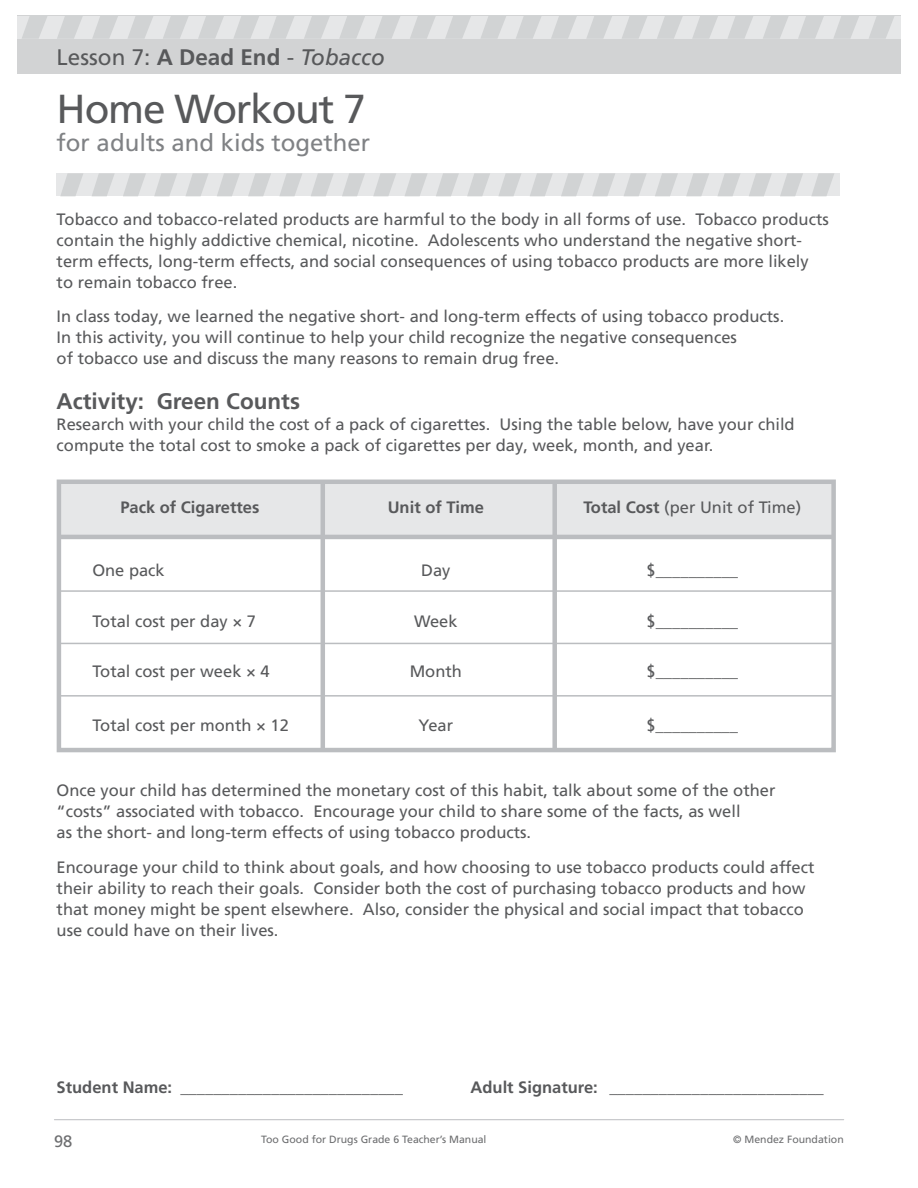
<style>
.page{position:relative;width:918px;height:1188px;background:#fff}
.page>*{position:absolute;margin:0;border:0;box-sizing:border-box;transform-origin:0 0}
.t1{font:40.5px "Frutiger LT Com";letter-spacing:-.03em;color:#58595b}
.t2{font:24px "Frutiger LT Com";color:#808285}
.t3{font:22.5px "Frutiger LT Com";color:#58595b}
.t4{font:700 22.5px "Frutiger LT Com";color:#58595b}
.t5{font:16.5px/21px "Frutiger LT Com";color:#58595b}
.t6{font:700 16.5px "Frutiger LT Com";color:#58595b}
.t7{font:16.5px "Frutiger LT Com";color:#6d6e70}
.t8{font:10.5px "Frutiger LT Com";color:#6d6e70}
.s1{font-weight:700}
.s2{font-style:italic}
</style>
<div class="page">
<hr style="left:54px;top:1119px;width:790px;height:1px;background:#bbbdc0">
<div style="left:17px;top:16px;width:884px;height:58px;background:#d2d3d4"></div>
<div style="left:17px;top:16px;width:884px;height:23px;background:#e6e7e8"></div>
<svg style="left:22px;top:16px;width:25px;height:23px"></svg>
<svg style="left:57px;top:16px;width:26px;height:23px"></svg>
<svg style="left:92px;top:16px;width:26px;height:23px"></svg>
<svg style="left:128px;top:16px;width:25px;height:23px"></svg>
<svg style="left:163px;top:16px;width:26px;height:23px"></svg>
<svg style="left:198px;top:16px;width:26px;height:23px"></svg>
<svg style="left:234px;top:16px;width:25px;height:23px"></svg>
<svg style="left:269px;top:16px;width:25px;height:23px"></svg>
<svg style="left:304px;top:16px;width:26px;height:23px"></svg>
<svg style="left:339px;top:16px;width:26px;height:23px"></svg>
<svg style="left:375px;top:16px;width:25px;height:23px"></svg>
<svg style="left:410px;top:16px;width:26px;height:23px"></svg>
<svg style="left:445px;top:16px;width:26px;height:23px"></svg>
<svg style="left:481px;top:16px;width:25px;height:23px"></svg>
<svg style="left:516px;top:16px;width:25px;height:23px"></svg>
<svg style="left:551px;top:16px;width:26px;height:23px"></svg>
<svg style="left:587px;top:16px;width:25px;height:23px"></svg>
<svg style="left:622px;top:16px;width:25px;height:23px"></svg>
<svg style="left:657px;top:16px;width:26px;height:23px"></svg>
<svg style="left:692px;top:16px;width:26px;height:23px"></svg>
<svg style="left:728px;top:16px;width:25px;height:23px"></svg>
<svg style="left:763px;top:16px;width:26px;height:23px"></svg>
<svg style="left:798px;top:16px;width:26px;height:23px"></svg>
<svg style="left:834px;top:16px;width:25px;height:23px"></svg>
<svg style="left:869px;top:16px;width:25px;height:23px"></svg>
<div style="left:59px;top:482px;width:775px;height:57px;background:#e6e7e8"></div>
<div style="left:57px;top:480px;width:779px;height:272px;border:4px solid #bbbdc0"></div>
<hr style="left:321px;top:484px;width:4px;height:266px;background:#bbbdc0">
<div style="left:552px;top:484px;width:5px;height:267px;background:#bbbdc0"></div>
<hr style="left:58px;top:535px;width:774px;height:4px;background:#bbbdc0">
<hr style="left:59px;top:590px;width:775px;height:2px;background:#bbbdc0">
<hr style="left:60px;top:643px;width:774px;height:1px;background:#bbbdc0">
<hr style="left:58px;top:695px;width:774px;height:2px;background:#bbbdc0">
<div style="left:57px;top:173px;width:783px;height:23px;background:#e6e7e8"></div>
<svg style="left:61px;top:173px;width:22px;height:23px"></svg>
<svg style="left:92px;top:173px;width:22px;height:23px"></svg>
<svg style="left:123px;top:173px;width:23px;height:23px"></svg>
<svg style="left:154px;top:173px;width:23px;height:23px"></svg>
<svg style="left:186px;top:173px;width:22px;height:23px"></svg>
<svg style="left:217px;top:173px;width:23px;height:23px"></svg>
<svg style="left:248px;top:173px;width:23px;height:23px"></svg>
<svg style="left:280px;top:173px;width:22px;height:23px"></svg>
<svg style="left:311px;top:173px;width:22px;height:23px"></svg>
<svg style="left:342px;top:173px;width:23px;height:23px"></svg>
<svg style="left:373px;top:173px;width:23px;height:23px"></svg>
<svg style="left:405px;top:173px;width:22px;height:23px"></svg>
<svg style="left:436px;top:173px;width:23px;height:23px"></svg>
<svg style="left:467px;top:173px;width:23px;height:23px"></svg>
<svg style="left:499px;top:173px;width:22px;height:23px"></svg>
<svg style="left:530px;top:173px;width:22px;height:23px"></svg>
<svg style="left:561px;top:173px;width:23px;height:23px"></svg>
<svg style="left:593px;top:173px;width:22px;height:23px"></svg>
<svg style="left:624px;top:173px;width:22px;height:23px"></svg>
<svg style="left:655px;top:173px;width:23px;height:23px"></svg>
<svg style="left:686px;top:173px;width:23px;height:23px"></svg>
<svg style="left:718px;top:173px;width:22px;height:23px"></svg>
<svg style="left:749px;top:173px;width:23px;height:23px"></svg>
<svg style="left:780px;top:173px;width:23px;height:23px"></svg>
<svg style="left:812px;top:173px;width:22px;height:23px"></svg>
<h3 class="t3" style="left:57px;top:48px;width:330px">Lesson 7: <span class="s1">A Dead End</span> - <span class="s2">Tobacco</span></h3>
<h1 class="t1" style="left:57px;top:92px;width:311px">Home Workout 7</h1>
<h2 class="t2" style="left:57px;top:133px;width:315px">for adults and kids together</h2>
<p class="t5" style="left:57px;top:210px;width:774px">Tobacco and tobacco-related products are harmful to the body in all forms of use. Tobacco products contain the highly addictive chemical, nicotine. Adolescents who understand the negative short&shy;term effects, long-term effects, and social consequences of using tobacco products are more likely to remain tobacco free.</p>
<p class="t5" style="left:57px;top:308px;width:729px">In class today, we learned the negative short- and long-term effects of using tobacco products.<br>In this activity, you will continue to help your child recognize the negative consequences<br>of tobacco use and discuss the many reasons to remain drug free.</p>
<h3 class="t4" style="left:57px;top:392px;width:245px">Activity: Green Counts</h3>
<p class="t5" style="left:57px;top:416px;width:740px">Research with your child the cost of a pack of cigarettes. Using the table below, have your child compute the total cost to smoke a pack of cigarettes per day, week, month, and year.</p>
<p class="t6" style="left:120px;top:500px;width:141px">Pack of Cigarettes</p>
<p class="t6" style="left:388px;top:500px;width:98px">Unit of Time</p>
<p class="t5" style="left:584px;top:498px;width:219px"><span class="s1">Total Cost</span> (per Unit of Time)</p>
<p class="t5" style="left:92px;top:561px;width:74px">One pack</p>
<p class="t5" style="left:421px;top:561px;width:31px">Day</p>
<p class="t5" style="left:647px;top:561px;width:93px">$__________</p>
<p class="t5" style="left:92px;top:612px;width:165px">Total cost per day × 7</p>
<p class="t5" style="left:414px;top:612px;width:45px">Week</p>
<p class="t5" style="left:647px;top:612px;width:93px">$__________</p>
<p class="t5" style="left:92px;top:663px;width:179px">Total cost per week × 4</p>
<p class="t5" style="left:410px;top:663px;width:54px">Month</p>
<p class="t5" style="left:647px;top:663px;width:93px">$__________</p>
<p class="t5" style="left:92px;top:716px;width:198px">Total cost per month × 12</p>
<p class="t5" style="left:419px;top:716px;width:36px">Year</p>
<p class="t5" style="left:646px;top:716px;width:93px">$__________</p>
<p class="t5" style="left:57px;top:782px;width:720px">Once your child has determined the monetary cost of this habit, talk about some of the other “costs” associated with tobacco. Encourage your child to share some of the facts, as well<br>as the short- and long-term effects of using tobacco products.</p>
<p class="t5" style="left:57px;top:858px;width:759px">Encourage your child to think about goals, and how choosing to use tobacco products could affect their ability to reach their goals. Consider both the cost of purchasing tobacco products and how that money might be spent elsewhere. Also, consider the physical and social impact that tobacco use could have on their lives.</p>
<p class="t6" style="left:57px;top:1081px;width:348px">Student Name: ___________________________</p>
<p class="t6" style="left:471px;top:1081px;width:355px">Adult Signature: __________________________</p>
<p class="t7" style="left:54px;top:1135px;width:20px">98</p>
<p class="t8" style="left:261px;top:1135px;width:227px">Too Good for Drugs Grade 6 Teacher’s Manual</p>
<p class="t8" style="left:733px;top:1135px;width:112px">© Mendez Foundation</p>
</div>
